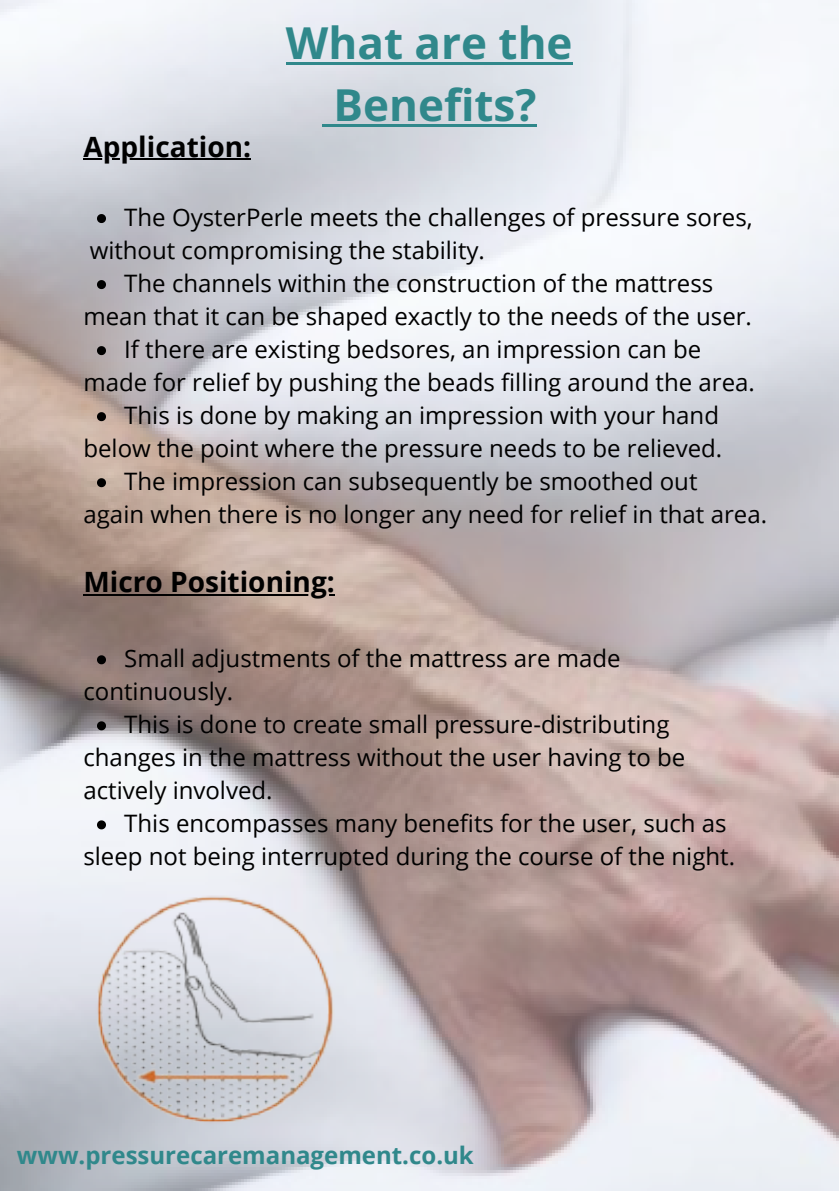
<style>
.page{position:relative;width:839px;height:1191px;background:#fff}
.page>*{position:absolute;margin:0;border:0;box-sizing:border-box;transform-origin:0 0}
.t1{font:700 44px/61.6px "Open Sans";color:#30888b;text-align:center}
.t2{font:700 28px "Open Sans";color:#000}
.t3{font:24px "Open Sans";color:#000}
.t4{font:700 24px "Open Sans";color:#30888b}
</style>
<div class="page">
<img style="left:0;top:0;width:838px;height:1191px">
<hr style="left:83px;top:159px;width:168px;height:1px;background:#000">
<svg style="left:97px;top:214px;width:9px;height:9px"></svg>
<svg style="left:97px;top:280px;width:9px;height:9px"></svg>
<svg style="left:97px;top:346px;width:9px;height:9px"></svg>
<svg style="left:97px;top:412px;width:9px;height:9px"></svg>
<svg style="left:97px;top:478px;width:9px;height:9px"></svg>
<hr style="left:83px;top:594px;width:252px;height:1px;background:#000">
<svg style="left:97px;top:655px;width:9px;height:9px"></svg>
<svg style="left:97px;top:721px;width:9px;height:9px"></svg>
<svg style="left:97px;top:820px;width:9px;height:9px"></svg>
<img style="left:17px;top:862px;width:336px;height:308px">
<hr style="left:286px;top:62px;width:286px;height:3px;background:#30888b">
<svg style="left:322px;top:124px;width:11px;height:3px"></svg>
<hr style="left:333px;top:124px;width:203px;height:3px;background:#30888b">
<h1 class="t2" style="left:83px;top:127px;width:169px">Application:</h1>
<p class="t1" style="left:286px;top:11px;width:288px">What are the<br>Benefits?</p>
<h2 class="t3" style="left:124px;top:200px;width:630px">The OysterPerle meets the challenges of pressure sores,</h2>
<p class="t3" style="left:90px;top:233px;width:397px">without compromising the stability.</p>
<p class="t3" style="left:124px;top:266px;width:590px">The channels within the construction of the mattress</p>
<p class="t3" style="left:83px;top:299px;width:670px">mean that it can be shaped exactly to the needs of the user.</p>
<p class="t3" style="left:124px;top:333px;width:578px">If there are existing bedsores, an impression can be</p>
<p class="t3" style="left:83px;top:366px;width:673px">made for relief by pushing the beads filling around the area.</p>
<p class="t3" style="left:124px;top:399px;width:596px">This is done by making an impression with your hand</p>
<p class="t3" style="left:83px;top:432px;width:640px">below the point where the pressure needs to be relieved.</p>
<p class="t3" style="left:124px;top:465px;width:574px">The impression can subsequently be smoothed out</p>
<p class="t3" style="left:83px;top:498px;width:685px">again when there is no longer any need for relief in that area.</p>
<p class="t2" style="left:83px;top:562px;width:253px">Micro Positioning:</p>
<h2 class="t3" style="left:124px;top:642px;width:498px">Small adjustments of the mattress are made</h2>
<p class="t3" style="left:83px;top:675px;width:151px">continuously.</p>
<p class="t3" style="left:124px;top:708px;width:546px">This is done to create small pressure-distributing</p>
<p class="t3" style="left:83px;top:741px;width:603px">changes in the mattress without the user having to be</p>
<p class="t3" style="left:83px;top:774px;width:191px">actively involved.</p>
<p class="t3" style="left:124px;top:807px;width:604px">This encompasses many benefits for the user, such as</p>
<p class="t3" style="left:83px;top:840px;width:653px">sleep not being interrupted during the course of the night.</p>
<h3 class="t4" style="left:17px;top:1138px;width:458px">www.pressurecaremanagement.co.uk</h3>
</div>
